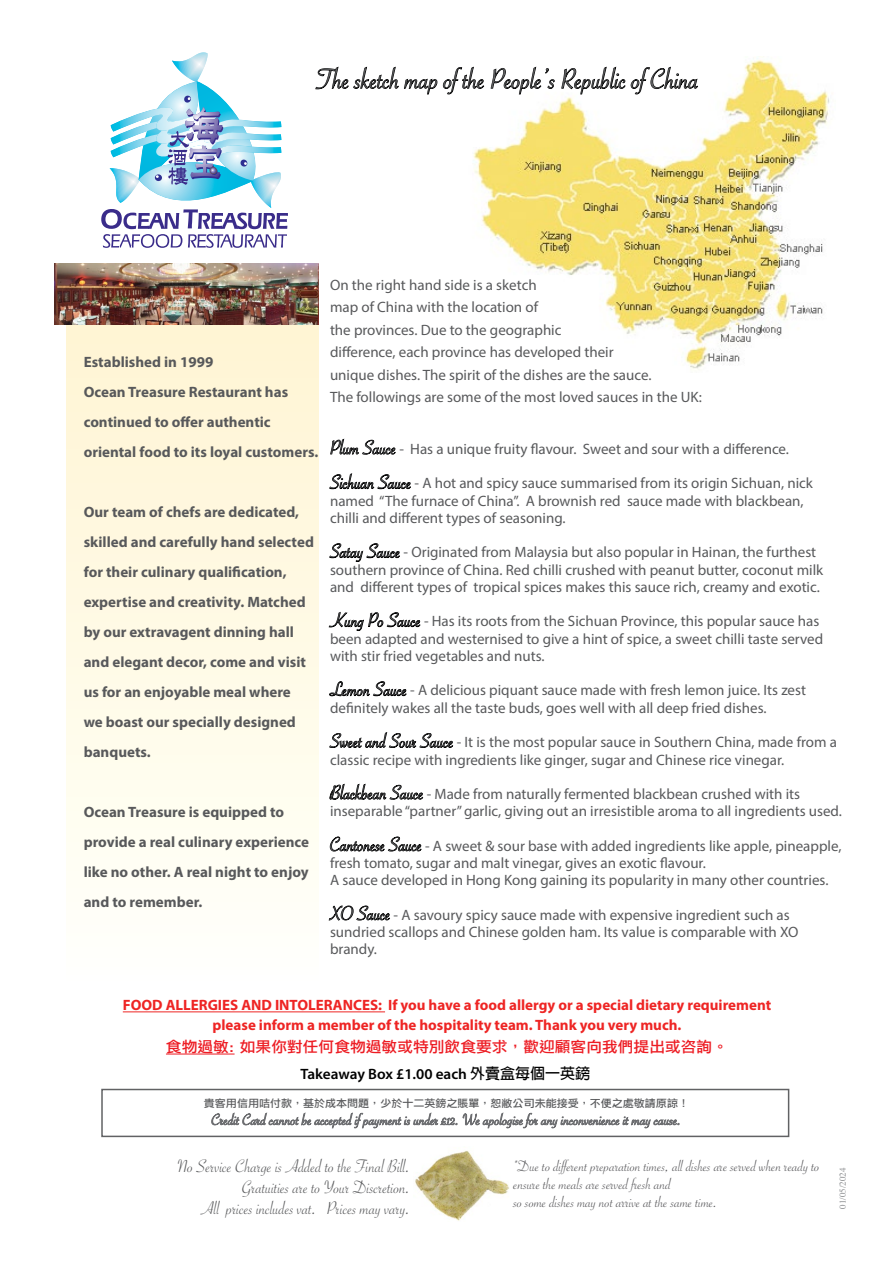
<style>
.page{position:relative;width:893px;height:1263px;background:#fff}
.page>*{position:absolute;margin:0;border:0;box-sizing:border-box;transform-origin:0 0}
.t1{font:30px "Savoye Let Plain";color:#58595b}
.t2{font:19.5px/21px "Savoye Let Plain";color:#58595b;text-align:right}
.t3{font:16.5px/18px "Savoye Let Plain";color:#565659;scale:1.05 1}
.t4{font:15px/17.2px "Myriad Pro";color:#58595b}
.t5{font:700 15px/30px "Myriad Pro";color:#58595b}
.t6{font:700 15px/19.5px "Myriad Pro";color:#ee2524;text-align:center}
.t7{font:15px "Li Hei Pro";color:#ed1d24;scale:1.05 1}
.t8{font:600 15px "Myriad Pro";color:#000}
.t9{font:10.5px "Li Hei Pro";color:#58595b;scale:1.05 1}
.t10{font:9px "Times";color:#8e9092}
.s1{font-family:"Savoye Let Plain";font-size:21px}
.s2{font-family:"Adobe Fan Heiti Std";font-weight:700}
</style>
<div class="page">
<div style="left:101px;top:1089px;width:688px;height:48px;border:2px solid #616264"></div>
<div style="left:66px;top:265px;width:252px;height:721px;background:linear-gradient(to bottom,#fff4cf,#fffffc)"></div>
<svg style="left:211px;top:1088px;width:469px;height:50px"></svg>
<svg style="left:101px;top:52px;width:187px;height:196px"></svg>
<img style="left:473px;top:56px;width:357px;height:314px">
<svg style="left:315px;top:66px;width:169px;height:29px"></svg>
<svg style="left:490px;top:66px;width:65px;height:29px"></svg>
<svg style="left:561px;top:66px;width:137px;height:29px"></svg>
<svg style="left:330px;top:438px;width:66px;height:17px"></svg>
<svg style="left:329px;top:473px;width:82px;height:17px"></svg>
<svg style="left:329px;top:543px;width:71px;height:19px"></svg>
<svg style="left:329px;top:612px;width:92px;height:19px"></svg>
<svg style="left:329px;top:681px;width:78px;height:16px"></svg>
<svg style="left:329px;top:732px;width:124px;height:16px"></svg>
<svg style="left:329px;top:783px;width:94px;height:17px"></svg>
<svg style="left:330px;top:836px;width:92px;height:16px"></svg>
<svg style="left:329px;top:905px;width:61px;height:16px"></svg>
<img style="left:55px;top:264px;width:263px;height:61px">
<hr style="left:123px;top:1011px;width:262px;height:1px;background:#ee2524">
<hr style="left:166px;top:1054px;width:69px;height:1px;background:#ed1d24">
<img style="left:415px;top:1150px;width:94px;height:71px">
<h1 class="t1" style="left:317px;top:59px;width:383px">The sketch map of the People’s Republic of China</h1>
<p class="t5" style="left:84px;top:346px;width:236px">Established in 1999<br>Ocean Treasure Restaurant has continued to offer authentic oriental food to its loyal customers.</p>
<p class="t5" style="left:84px;top:496px;width:232px">Our team of chefs are dedicated, skilled and carefully hand selected for their culinary qualification, expertise and creativity. Matched by our extravagent dinning hall and elegant decor, come and visit us for an enjoyable meal where<br>we boast our specially designed banquets.</p>
<p class="t5" style="left:84px;top:796px;width:227px">Ocean Treasure is equipped to provide a real culinary experience like no other. A real night to enjoy and to remember.</p>
<p class="t4" style="left:330px;top:273px;width:373px;line-height:22.5px">On the right hand side is a sketch<br>map of China with the location of<br>the provinces. Due to the geographic<br>difference, each province has developed their<br>unique dishes. The spirit of the dishes are the sauce.<br>The followings are some of the most loved sauces in the UK:</p>
<p class="t4" style="left:330px;top:440px;width:461px"><span class="s1">Plum Sauce</span> - Has a unique fruity flavour. Sweet and sour with a difference.</p>
<p class="t4" style="left:330px;top:475px;width:484px"><span class="s1">Sichuan Sauce</span> - A hot and spicy sauce summarised from its origin Sichuan, nick named “The furnace of China”. A brownish red sauce made with blackbean, chilli and different types of seasoning.</p>
<p class="t4" style="left:330px;top:544px;width:495px"><span class="s1">Satay Sauce</span> - Originated from Malaysia but also popular in Hainan, the furthest southern province of China. Red chilli crushed with peanut butter, coconut milk and different types of tropical spices makes this sauce rich, creamy and exotic.</p>
<p class="t4" style="left:330px;top:613px;width:495px"><span class="s1">Kung Po Sauce</span> - Has its roots from the Sichuan Province, this popular sauce has been adapted and westernised to give a hint of spice, a sweet chilli taste served with stir fried vegetables and nuts.</p>
<p class="t4" style="left:330px;top:682px;width:478px"><span class="s1">Lemon Sauce</span> - A delicious piquant sauce made with fresh lemon juice. Its zest definitely wakes all the taste buds, goes well with all deep fried dishes.</p>
<p class="t4" style="left:330px;top:733px;width:508px"><span class="s1">Sweet and Sour Sauce</span> - It is the most popular sauce in Southern China, made from a classic recipe with ingredients like ginger, sugar and Chinese rice vinegar.</p>
<p class="t4" style="left:330px;top:785px;width:513px"><span class="s1">Blackbean Sauce</span> - Made from naturally fermented blackbean crushed with its inseparable “partner” garlic, giving out an irresistible aroma to all ingredients used.</p>
<p class="t4" style="left:330px;top:837px;width:513px"><span class="s1">Cantonese Sauce</span> - A sweet &amp; sour base with added ingredients like apple, pineapple, fresh tomato, sugar and malt vinegar, gives an exotic flavour.<br>A sauce developed in Hong Kong gaining its popularity in many other countries.</p>
<p class="t4" style="left:330px;top:906px;width:470px"><span class="s1">XO Sauce</span> - A savoury spicy sauce made with expensive ingredient such as sundried scallops and Chinese golden ham. Its value is comparable with XO brandy.</p>
<p class="t6" style="left:123px;top:995px;width:650px">FOOD ALLERGIES AND INTOLERANCES: If you have a food allergy or a special dietary requirement please inform a member of the hospitality team. Thank you very much.</p>
<p class="t7" style="left:166px;top:1039px;width:537px">食物過敏: 如果你對任何食物過敏或特別飲食要求，歡迎顧客向我們提出或咨詢。</p>
<p class="t8" style="left:300px;top:1065px;width:291px">Takeaway Box £1.00 each <span class="s2">外賣盒每個一英鎊</span></p>
<p class="t9" style="left:204px;top:1097px;width:463px">貴客用信用咭付款，基於成本問題，少於十二英鎊之賬單，恕敝公司未能接受，不便之處敬請原諒！</p>
<h2 class="t2" style="left:178px;top:1156px;width:234px">No Service Charge is Added to the Final Bill.<br>Gratuities are to Your Discretion.<br>All prices includes vat. Prices may vary.</h2>
<p class="t3" style="left:514px;top:1157px;width:293px">*Due to different preparation times, all dishes are served when ready to ensure the meals are served fresh and<br>so some dishes may not arrive at the same time.</p>
<p class="t10" style="left:834px;top:1209px;width:43px;rotate:-90deg">01/05/2024</p>
</div>
